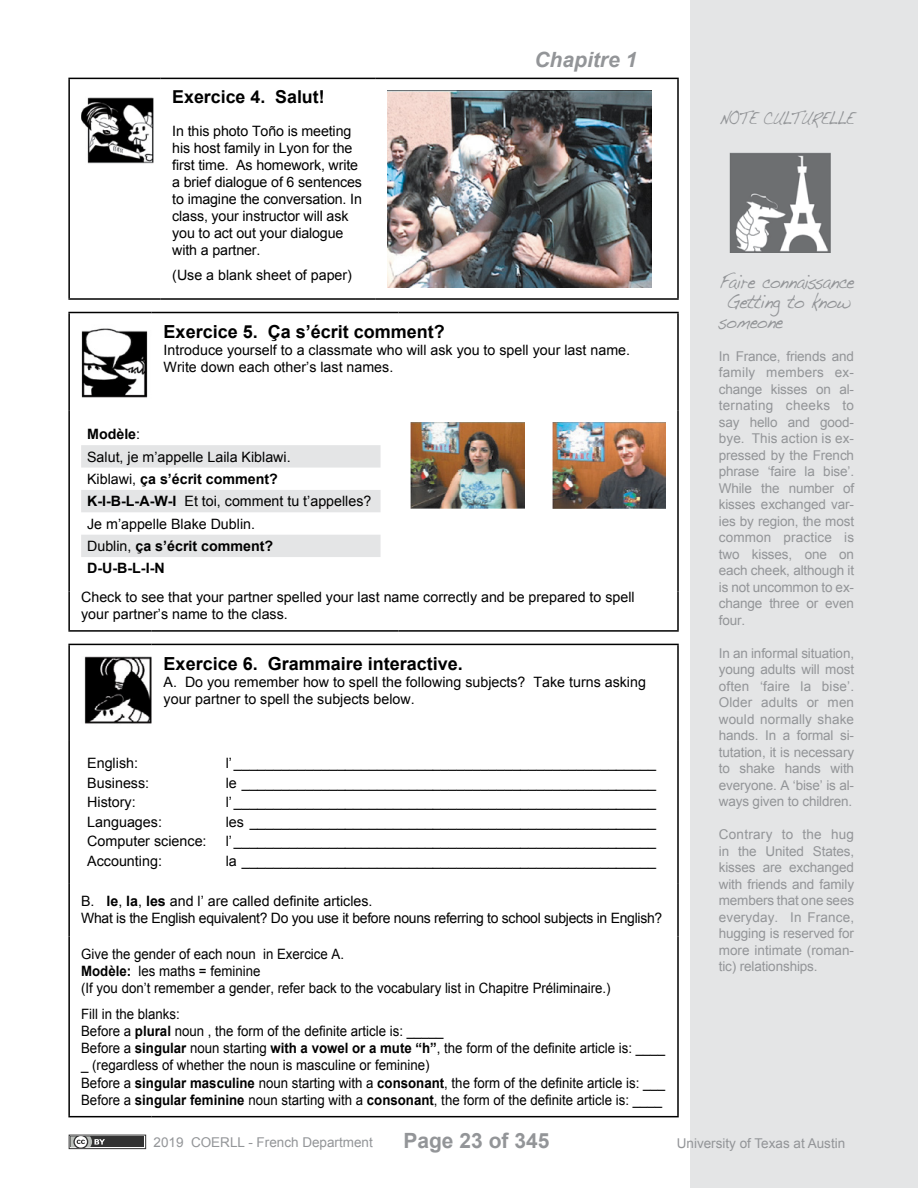
<style>
.page{position:relative;width:918px;height:1188px;background:#fff}
.page>*{position:absolute;margin:0;border:0;box-sizing:border-box;transform-origin:0 0}
.t1{font:700 21px "Arial";color:#939598}
.t2{font:italic 700 21px "Arial";color:#939598}
.t3{font:700 18px "Arial";color:#000}
.t4{font:700 17.85px "Arial";color:#000}
.t5{font:16.5px "Dakota";letter-spacing:-.06em;color:#939598;scale:.8 1}
.t6{font:15px "Dakota";letter-spacing:-.08em;color:#939598;scale:.78 1}
.t7{font:14.25px/17.1px "Arial";color:#000}
.t8{font:14.25px/17.1px "Arial";color:#000;scale:.93 1}
.t9{font:14.25px/17.1px "Arial";letter-spacing:-.02em;color:#000}
.t10{font:13.5px/16.5px "Arial";letter-spacing:-.01em;color:#939598;text-align:justify}
.s1{font-weight:700}
</style>
<div class="page">
<div style="left:690px;top:0;width:228px;height:1188px;background:#e4e5e6"></div>
<svg style="left:69px;top:1135px;width:77px;height:14px"></svg>
<div style="left:71px;top:1136px;width:73px;height:11px;background:#333"></div>
<svg style="left:71px;top:1136px;width:34px;height:11px"></svg>
<img style="left:729px;top:152px;width:101px;height:101px">
<hr style="left:68px;top:79px;width:2px;height:219px;background:#000">
<hr style="left:677px;top:79px;width:2px;height:219px;background:#000">
<hr style="left:68px;top:298px;width:92px;height:2px;background:#000">
<hr style="left:160px;top:298px;width:215px;height:2px;background:#000">
<hr style="left:375px;top:298px;width:304px;height:2px;background:#000">
<hr style="left:68px;top:78px;width:92px;height:1px;background:#000">
<hr style="left:160px;top:78px;width:215px;height:1px;background:#000">
<hr style="left:375px;top:78px;width:304px;height:1px;background:#000">
<img style="left:81px;top:97px;width:73px;height:67px">
<img style="left:387px;top:90px;width:265px;height:197px">
<hr style="left:68px;top:312px;width:84px;height:1px;background:#000">
<hr style="left:68px;top:313px;width:2px;height:98px;background:#000">
<hr style="left:152px;top:312px;width:246px;height:1px;background:#000">
<hr style="left:398px;top:312px;width:281px;height:1px;background:#000">
<hr style="left:677px;top:313px;width:2px;height:98px;background:#000">
<hr style="left:68px;top:411px;width:2px;height:180px;background:#000">
<hr style="left:677px;top:411px;width:2px;height:180px;background:#000">
<hr style="left:68px;top:591px;width:2px;height:39px;background:#000">
<hr style="left:677px;top:591px;width:2px;height:39px;background:#000">
<hr style="left:68px;top:630px;width:84px;height:2px;background:#000">
<hr style="left:152px;top:630px;width:246px;height:2px;background:#000">
<hr style="left:398px;top:630px;width:281px;height:2px;background:#000">
<img style="left:81px;top:328px;width:67px;height:70px">
<svg style="left:81px;top:445px;width:300px;height:112px"></svg>
<img style="left:410px;top:423px;width:114px;height:86px">
<img style="left:552px;top:423px;width:114px;height:86px">
<hr style="left:68px;top:644px;width:84px;height:1px;background:#000">
<hr style="left:68px;top:645px;width:2px;height:95px;background:#000">
<hr style="left:152px;top:644px;width:527px;height:1px;background:#000">
<hr style="left:677px;top:645px;width:2px;height:95px;background:#000">
<hr style="left:68px;top:740px;width:2px;height:144px;background:#000">
<hr style="left:677px;top:740px;width:2px;height:144px;background:#000">
<hr style="left:68px;top:884px;width:2px;height:53px;background:#000">
<hr style="left:677px;top:884px;width:2px;height:53px;background:#000">
<hr style="left:68px;top:937px;width:2px;height:179px;background:#000">
<hr style="left:677px;top:937px;width:2px;height:179px;background:#000">
<hr style="left:68px;top:1116px;width:84px;height:1px;background:#000">
<hr style="left:152px;top:1116px;width:527px;height:1px;background:#000">
<img style="left:84px;top:656px;width:68px;height:68px">
<p class="t4" style="left:172px;top:85px;width:154px">Exercice 4. Salut!</p>
<p class="t7" style="left:172px;top:122px;width:191px">In this photo Toño is meeting his host family in Lyon for the first time. As homework, write a brief dialogue of 6 sentences to imagine the conversation. In class, your instructor will ask you to act out your dialogue with a partner.</p>
<p class="t7" style="left:172px;top:266px;width:181px">(Use a blank sheet of paper)</p>
<h1 class="t2" style="left:535px;top:46px;width:104px">Chapitre 1</h1>
<p class="t3" style="left:164px;top:319px;width:283px">Exercice 5. Ça s’écrit comment?</p>
<p class="t7" style="left:164px;top:341px;width:468px">Introduce yourself to a classmate who will ask you to spell your last name.<br>Write down each other’s last names.</p>
<p class="t7" style="left:87px;top:423px;width:286px;line-height:22.4px"><span class="s1">Modèle</span>:<br>Salut, je m’appelle Laila Kiblawi.<br>Kiblawi, <span class="s1">ça s’écrit comment?<br>K-I-B-L-A-W-I</span> Et toi, comment tu t’appelles?<br>Je m’appelle Blake Dublin.<br>Dublin, <span class="s1">ça s’écrit comment?<br>D-U-B-L-I-N</span></p>
<p class="t7" style="left:81px;top:588px;width:555px">Check to see that your partner spelled your last name correctly and be prepared to spell your partner’s name to the class.</p>
<p class="t3" style="left:164px;top:651px;width:301px">Exercice 6. Grammaire interactive.</p>
<p class="t7" style="left:164px;top:673px;width:484px">A. Do you remember how to spell the following subjects? Take turns asking your partner to spell the subjects below.</p>
<p class="t7" style="left:87px;top:754px;width:121px;line-height:19.5px">English:<br>Business:<br>History:<br>Languages:<br>Computer science:<br>Accounting:</p>
<p class="t7" style="left:226px;top:754px;width:432px;line-height:19.5px;text-align:justify">l’_____________________________________________________ le ____________________________________________________ l’_____________________________________________________ les ___________________________________________________ l’_____________________________________________________ la ____________________________________________________</p>
<p class="t9" style="left:81px;top:893px;width:583px">B. <span class="s1">le</span>, <span class="s1">la</span>, <span class="s1">les</span> and l’ are called definite articles.<br>What is the English equivalent? Do you use it before nouns referring to school subjects in English?</p>
<p class="t8" style="left:81px;top:945px;width:571px">Give the gender of each noun in Exercice A.<br><span class="s1">Modèle:</span> les maths = feminine<br>(If you don’t remember a gender, refer back to the vocabulary list in Chapitre Préliminaire.)</p>
<p class="t8" style="left:81px;top:1006px;width:630px">Fill in the blanks:<br>Before a <span class="s1">plural</span> noun , the form of the definite article is: _____<br>Before a <span class="s1">singular</span> noun starting <span class="s1">with a vowel or a mute “h”</span>, the form of the definite article is: ____ _ (regardless of whether the noun is masculine or feminine)<br>Before a <span class="s1">singular masculine</span> noun starting with a <span class="s1">consonant</span>, the form of the definite article is: ___ Before a <span class="s1">singular feminine</span> noun starting with a <span class="s1">consonant</span>, the form of the definite article is: ____</p>
<p class="t6" style="left:719px;top:110px;width:175px">NOTE CULTURELLE</p>
<p class="t5" style="left:719px;top:273px;width:171px">Faire connaissance</p>
<p class="t5" style="left:726px;top:293px;width:157px">Getting to know</p>
<p class="t5" style="left:719px;top:312px;width:82px">someone</p>
<p class="t10" style="left:719px;top:348px;width:137px">In France, friends and family members ex&shy;change kisses on al&shy;ternating cheeks to say hello and good&shy;bye. This action is ex&shy;pressed by the French phrase ‘faire la bise’.<br>While the number of kisses exchanged var&shy;ies by region, the most common practice is two kisses, one on each cheek, although it is not uncommon to ex&shy;change three or even four.</p>
<p class="t10" style="left:719px;top:645px;width:137px">In an informal situation, young adults will most often ‘faire la bise’.<br>Older adults or men would normally shake hands. In a formal si&shy;tutation, it is necessary to shake hands with everyone. A ‘bise’ is al&shy;ways given to children.</p>
<p class="t10" style="left:719px;top:826px;width:137px">Contrary to the hug in the United States, kisses are exchanged with friends and family members that one sees everyday. In France, hugging is reserved for more intimate (roman&shy;tic) relationships.</p>
<p class="t10" style="left:154px;top:1134px;width:221px">2019 COERLL - French Department</p>
<h1 class="t1" style="left:403px;top:1126px;width:147px">Page 23 of 345</h1>
<p class="t10" style="left:677px;top:1135px;width:170px">University of Texas at Austin</p>
</div>
